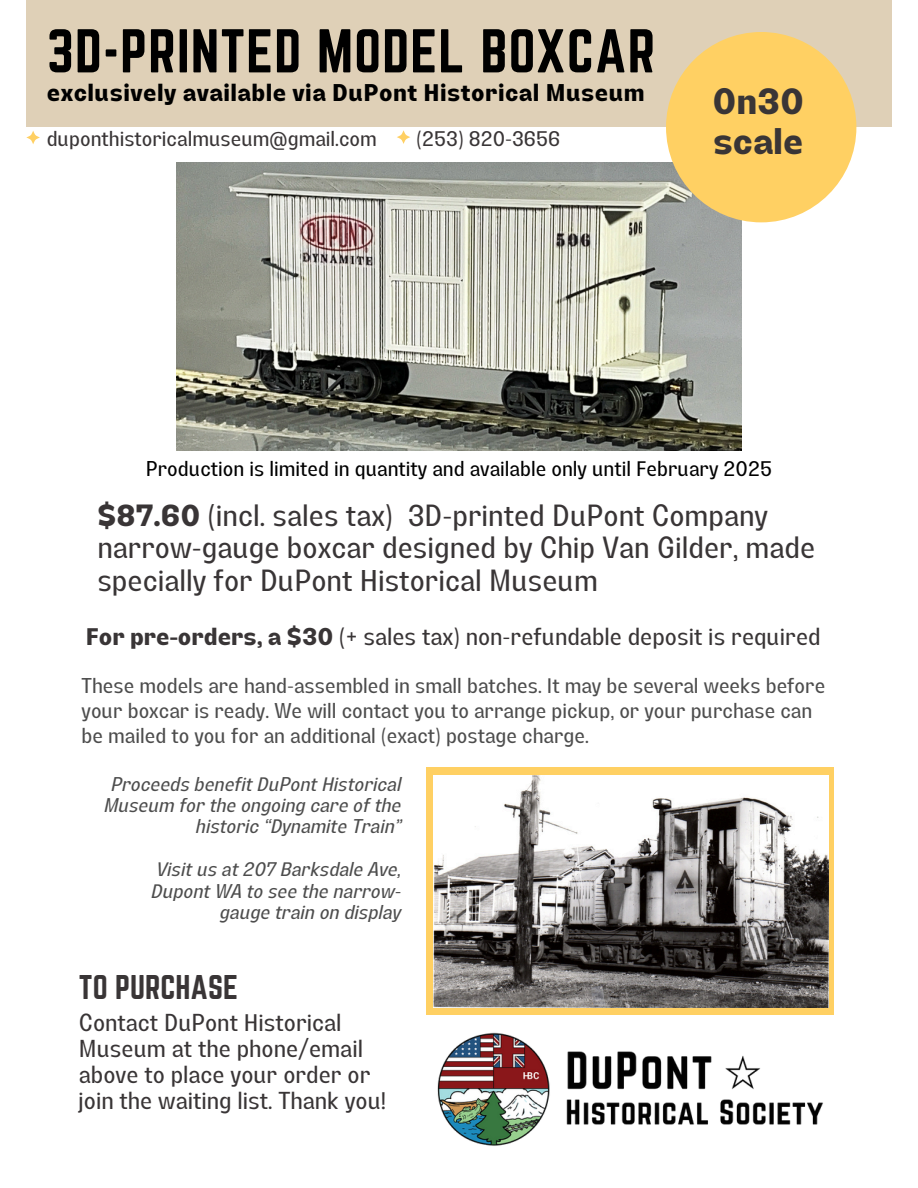
<style>
.page{position:relative;width:918px;height:1188px;background:#fff}
.page>*{position:absolute;margin:0;border:0;box-sizing:border-box;transform-origin:0 0}
.t1{font:54px "Norwester";letter-spacing:.02em;color:#000}
.t2{font:700 36px/39.3px "Lazord";color:#393536}
.t3{font:30px/32.7px "Lazord";color:#393536}
.t4{font:30px "Norwester";color:#393536}
.t5{font:24px/25.8px "Lazord";color:#393536}
.t6{font:700 24px "Lazord";letter-spacing:.02em;color:#000}
.t7{font:21px/24.8px "Lazord";color:#4d4d4d}
.t8{font:21px "Lazord";color:#000}
.t9{font:21px "Lazord";color:#393536}
.t10{font:italic 19.5px/21.3px "Lazord";color:#4d4d4d;text-align:right}
.s1{font-weight:700}
</style>
<div class="page">
<div style="left:26px;top:0;width:866px;height:127px;background:#dfd0b7"></div>
<svg style="left:26px;top:131px;width:14px;height:13px"></svg>
<svg style="left:397px;top:130px;width:13px;height:14px"></svg>
<div style="left:426px;top:767px;width:408px;height:248px;background:#ffd063"></div>
<img style="left:433px;top:775px;width:395px;height:233px">
<img style="left:437px;top:1032px;width:386px;height:114px">
<img style="left:177px;top:162px;width:565px;height:288px">
<div style="left:666px;top:32px;width:190px;height:190px;background:#ffd063;border-radius:50%"></div>
<p class="t1" style="left:47px;top:18px;width:610px">3D-PRINTED MODEL BOXCAR</p>
<p class="t6" style="left:47px;top:84px;width:599px">exclusively available via DuPont Historical Museum</p>
<p class="t9" style="left:47px;top:130px;width:332px">duponthistoricalmuseum@gmail.com</p>
<p class="t9" style="left:417px;top:131px;width:145px">(253) 820-3656</p>
<p class="t2" style="left:712px;top:87px;width:93px">On30 scale</p>
<h6 class="t8" style="left:146px;top:461px;width:628px">Production is limited in quantity and available only until February 2025</h6>
<h4 class="t3" style="left:97px;top:503px;width:719px"><span class="s1">$87.60</span> (incl. sales tax) 3D-printed DuPont Company narrow-gauge boxcar designed by Chip Van Gilder, made specially for DuPont Historical Museum</h4>
<h3 class="t5" style="left:86px;top:626px;width:736px"><span class="s1">For pre-orders, a $30</span> (+ sales tax) non-refundable deposit is required</h3>
<h6 class="t7" style="left:82px;top:676px;width:745px">These models are hand-assembled in small batches. It may be several weeks before your boxcar is ready. We will contact you to arrange pickup, or your purchase can be mailed to you for an additional (exact) postage charge.</h6>
<p class="t10" style="left:103px;top:776px;width:299px">Proceeds benefit DuPont Historical<br>Museum for the ongoing care of the historic “Dynamite Train”</p>
<p class="t10" style="left:150px;top:861px;width:252px;text-align:left">Visit us at 207 Barksdale Ave,<br>Dupont WA to see the narrow-</p>
<p class="t10" style="left:219px;top:904px;width:183px">gauge train on display</p>
<p class="t4" style="left:79px;top:969px;width:161px">TO PURCHASE</p>
<p class="t5" style="left:79px;top:1013px;width:309px">Contact DuPont Historical<br>Museum at the phone/email above to place your order or join the waiting list. Thank you!</p>
</div>
